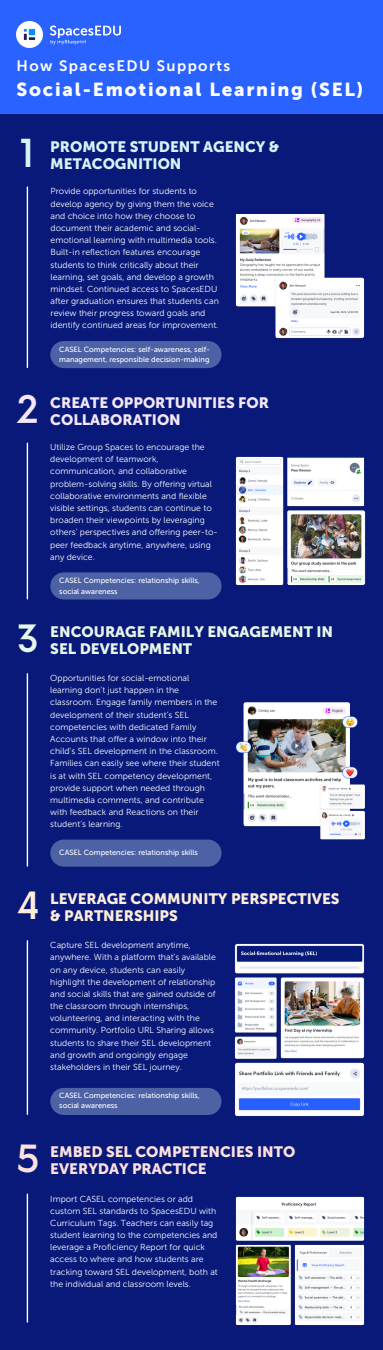
<style>
.page{position:relative;width:383px;height:1350px;background:#fff}
.page>*{position:absolute;margin:0;border:0;box-sizing:border-box;transform-origin:0 0}
.t1{font:500 37.62px "Now";color:#d6f4f7}
.t2{font:500 36.69px "Now";color:#e7f8e9}
.t3{font:500 36.62px "Now";color:#feeddb}
.t4{font:18.75px "Museo Sans 900";letter-spacing:.095em;color:#fff}
.t5{font:15px/16.9px "Museo Sans 900";color:#feeddb}
.t6{font:15px/16.9px "Museo Sans 900";color:#e7f8e9}
.t7{font:15px/16.9px "Museo Sans 900";color:#fde0e0}
.t8{font:15px/16.9px "Museo Sans 900";color:#f4e7f9}
.t9{font:15px/16.9px "Museo Sans 900";color:#d6f4f7}
.t10{font:15px "Museo Sans 700";letter-spacing:.095em;color:#fff}
.t11{font:8.75px/12.2px "Museo Sans 300";color:#fff}
.t12{font:7.5px/10.3px "Museo Sans 500";color:#fff}
</style>
<div class="page">
<div style="left:0;top:0;width:382px;height:1350px;background:#08197a"></div>
<div style="left:0;top:0;width:382px;height:114px;background:#2962ff"></div>
<img style="left:16px;top:21px;width:104px;height:27px">
<hr style="left:27px;top:187px;width:1px;height:180px;background:#fff">
<img style="left:235px;top:214px;width:130px;height:125px">
<div style="left:50px;top:341px;width:171px;height:27px;background:#4d62a4"></div>
<hr style="left:27px;top:443px;width:1px;height:156px;background:#fff">
<img style="left:235px;top:456px;width:131px;height:129px">
<svg style="left:50px;top:572px;width:171px;height:28px;background:#485da1"></svg>
<hr style="left:27px;top:674px;width:1px;height:192px;background:#fff">
<img style="left:235px;top:702px;width:130px;height:138px">
<svg style="left:50px;top:840px;width:171px;height:27px;background:#495ea2"></svg>
<hr style="left:27px;top:941px;width:1px;height:173px;background:#fff">
<img style="left:234px;top:943px;width:131px;height:174px">
<div style="left:50px;top:1088px;width:171px;height:27px;background:#4d62a4"></div>
<img style="left:235px;top:1196px;width:130px;height:129px">
<hr style="left:27px;top:1194px;width:1px;height:128px;background:#fff">
<p class="t10" style="left:16px;top:57px;width:215px">How SpacesEDU Supports</p>
<p class="t4" style="left:16px;top:78px;width:348px">Social-Emotional Learning (SEL)</p>
<h3 class="t1" style="left:20px;top:133px;width:17px">1</h3>
<p class="t9" style="left:50px;top:138px;width:230px">PROMOTE STUDENT AGENCY &amp;<br>METACOGNITION</p>
<p class="t11" style="left:51px;top:185px;width:170px">Provide opportunities for students to develop agency by giving them the voice and choice into how they choose to document their academic and social&shy;emotional learning with multimedia tools.<br>Built-in reflection features encourage students to think critically about their learning, set goals, and develop a growth mindset. Continued access to SpacesEDU after graduation ensures that students can review their progress toward goals and identify continued areas for improvement.</p>
<h2 class="t12" style="left:59px;top:344px;width:152px">CASEL Competencies: self-awareness, self&shy;management, responsible decision-making</h2>
<h2 class="t8" style="left:50px;top:395px;width:220px">CREATE OPPORTUNITIES FOR<br>COLLABORATION</h2>
<p class="t11" style="left:50px;top:441px;width:169px">Utilize Group Spaces to encourage the development of teamwork, communication, and collaborative problem-solving skills. By offering virtual collaborative environments and flexible visible settings, students can continue to broaden their viewpoints by leveraging others’ perspectives and offering peer-to&shy;peer feedback anytime, anywhere, using any device.</p>
<p class="t12" style="left:59px;top:576px;width:142px">CASEL Competencies: relationship skills, social awareness</p>
<p class="t2" style="left:17px;top:619px;width:24px">3</p>
<h2 class="t6" style="left:50px;top:624px;width:284px">ENCOURAGE FAMILY ENGAGEMENT IN<br>SEL DEVELOPMENT</h2>
<p class="t11" style="left:50px;top:672px;width:171px">Opportunities for social-emotional learning don’t just happen in the classroom. Engage family members in the development of their student’s SEL competencies with dedicated Family Accounts that offer a window into their child’s SEL development in the classroom.<br>Families can easily see where their student is at with SEL competency development, provide support when needed through multimedia comments, and contribute with feedback and Reactions on their student's learning.</p>
<p class="t12" style="left:59px;top:847px;width:140px">CASEL Competencies: relationship skills</p>
<p class="t3" style="left:17px;top:886px;width:25px">4</p>
<h2 class="t5" style="left:50px;top:891px;width:290px">LEVERAGE COMMUNITY PERSPECTIVES &amp; PARTNERSHIPS</h2>
<p class="t11" style="left:50px;top:939px;width:167px">Capture SEL development anytime, anywhere. With a platform that’s available on any device, students can easily highlight the development of relationship and social skills that are gained outside of the classroom through internships, volunteering, and interacting with the community. Portfolio URL Sharing allows students to share their SEL development and growth and ongoingly engage stakeholders in their SEL journey.</p>
<p class="t12" style="left:59px;top:1090px;width:142px">CASEL Competencies: relationship skills, social awareness</p>
<p class="t7" style="left:50px;top:1144px;width:246px">EMBED SEL COMPETENCIES INTO<br>EVERYDAY PRACTICE</p>
<h2 class="t11" style="left:50px;top:1192px;width:169px">Import CASEL competencies or add custom SEL standards to SpacesEDU with Curriculum Tags. Teachers can easily tag student learning to the competencies and leverage a Proficiency Report for quick access to where and how students are tracking toward SEL development, both at the individual and classroom levels.</h2>
</div>
